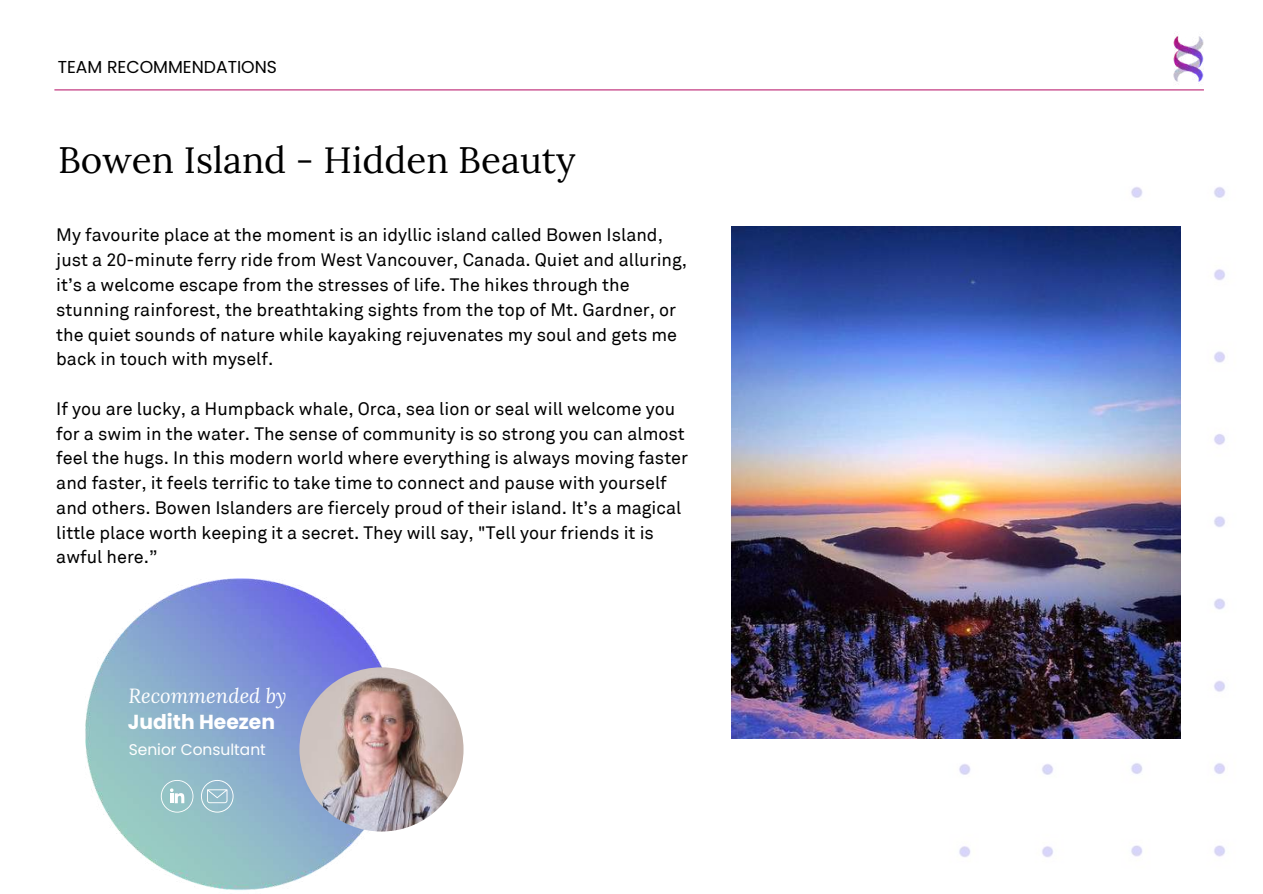
<style>
.page{position:relative;width:1263px;height:894px;background:#fff}
.page>*{position:absolute;margin:0;border:0;box-sizing:border-box;transform-origin:0 0}
.t1{font:36.75px "Lora";color:#000}
.t2{font:italic 20.25px "Lora";color:#fff}
.t3{font:700 20.25px "Poppins";color:#fff}
.t4{font:18px/24.8px "Akkurat Pro";color:#000}
.t5{font:17.25px "Poppins";color:#000}
.t6{font:15.45px "Poppins";color:#fff}
</style>
<div class="page">
<hr style="left:54px;top:89px;width:1150px;height:1px;background:#be2675">
<img style="left:1085px;top:187px;width:140px;height:670px">
<img style="left:85px;top:578px;width:328px;height:313px">
<img style="left:913px;top:738px;width:165px;height:119px">
<img style="left:299px;top:667px;width:164px;height:164px;border-radius:50%">
<svg style="left:201px;top:779px;width:33px;height:33px"></svg>
<svg style="left:161px;top:779px;width:32px;height:33px"></svg>
<img style="left:1144px;top:33px;width:60px;height:58px">
<img style="left:731px;top:226px;width:449px;height:512px">
<p class="t5" style="left:58px;top:55px;width:221px">TEAM RECOMMENDATIONS</p>
<h1 class="t1" style="left:58px;top:136px;width:519px">Bowen Island - Hidden Beauty</h1>
<p class="t4" style="left:56px;top:224px;width:632px">My favourite place at the moment is an idyllic island called Bowen Island, just a 20-minute ferry ride from West Vancouver, Canada. Quiet and alluring, it’s a welcome escape from the stresses of life. The hikes through the stunning rainforest, the breathtaking sights from the top of Mt. Gardner, or the quiet sounds of nature while kayaking rejuvenates my soul and gets me back in touch with myself.</p>
<p class="t4" style="left:56px;top:397px;width:633px">If you are lucky, a Humpback whale, Orca, sea lion or seal will welcome you for a swim in the water. The sense of community is so strong you can almost feel the hugs. In this modern world where everything is always moving faster and faster, it feels terrific to take time to connect and pause with yourself and others. Bowen Islanders are fiercely proud of their island. It’s a magical little place worth keeping it a secret. They will say, "Tell your friends it is awful here.”</p>
<p class="t2" style="left:128px;top:682px;width:160px">Recommended by</p>
<p class="t6" style="left:129px;top:738px;width:139px">Senior Consultant</p>
<p class="t3" style="left:128px;top:707px;width:149px">Judith Heezen</p>
</div>
